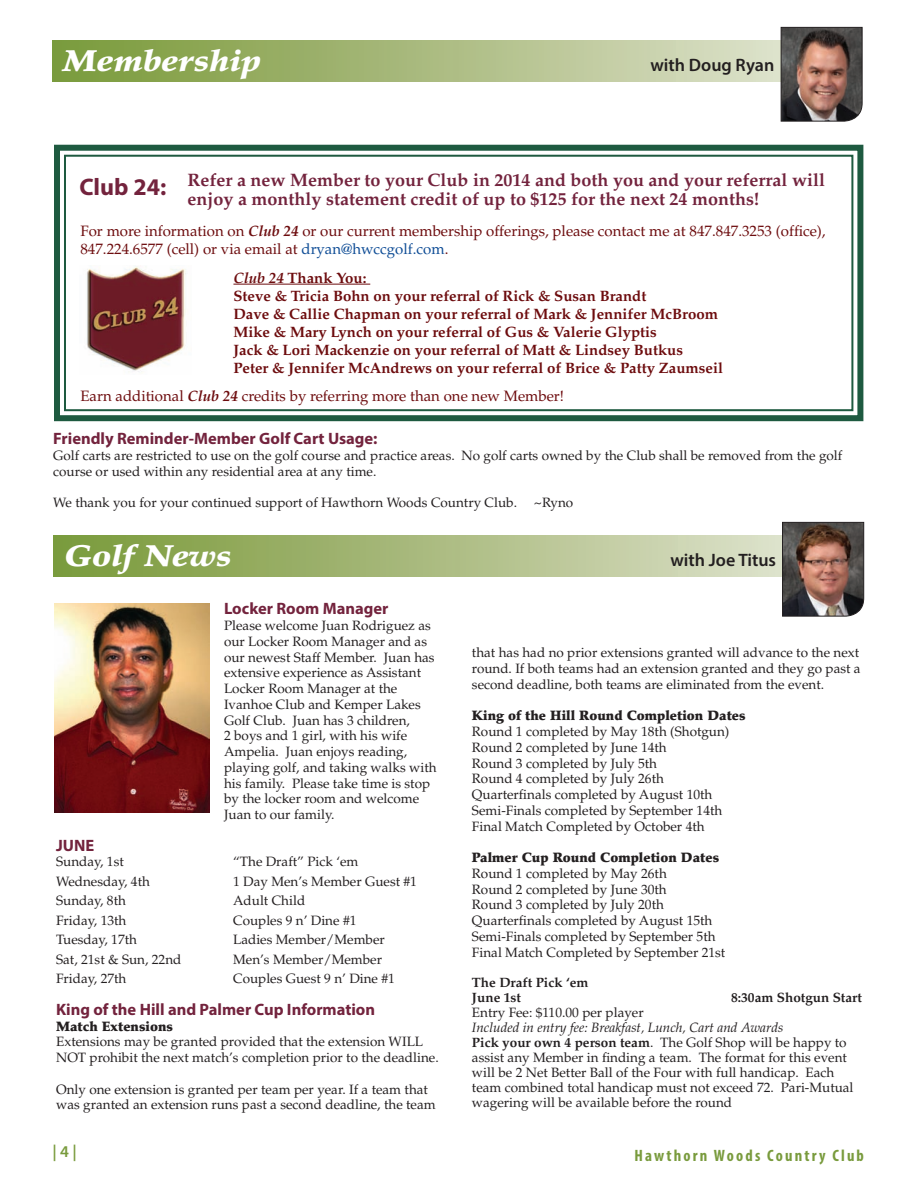
<style>
.page{position:relative;width:918px;height:1188px;background:#fff}
.page>*{position:absolute;margin:0;border:0;box-sizing:border-box;transform-origin:0 0}
.t1{font:italic 900 30px "Palatino";color:#fff;scale:1.11 1}
.t2{font:700 24px "Myriad Pro";color:#73233d}
.t3{font:700 18px/19.5px "Palatino";color:#73233d}
.t4{font:600 18px "Myriad Pro";color:#231f20}
.t5{font:700 16.5px "Myriad Pro";color:#73233d}
.t6{font:700 condensed 16.5px "Myriad Pro";letter-spacing:.13em;color:#799b3d}
.t7{font:600 16.5px "Myriad Pro";color:#799b3d}
.t8{font:700 15px/18px "Palatino";color:#6d0c0e}
.t9{font:15px/18px "Palatino";color:#6d0c0e}
.t10{font:13.5px/15.8px "Palatino";color:#231f20}
.t11{font:900 13.5px "Palatino";color:#231f20}
.t12{font:700 13.5px/15px "Palatino";color:#231f20}
.s1{font-weight:700;font-style:italic}
.s2{color:#0f4d96}
.s3{font-style:italic}
.s4{font-weight:700}
</style>
<div class="page">
<svg style="left:54px;top:144px;width:810px;height:278px"></svg>
<div style="left:64px;top:155px;width:789px;height:256px;border:2px solid #1e5a40"></div>
<div style="left:54px;top:536px;width:729px;height:40px;background:linear-gradient(to right,#789837,#dcdfc8)"></div>
<img style="left:782px;top:522px;width:82px;height:95px">
<div style="left:52px;top:41px;width:729px;height:40px;background:linear-gradient(to right,#789837,#dcdfc8)"></div>
<img style="left:780px;top:27px;width:83px;height:95px">
<img style="left:54px;top:604px;width:156px;height:209px">
<hr style="left:233px;top:284px;width:137px;height:1px;background:#6d0c0e">
<img style="left:79px;top:265px;width:113px;height:109px">
<h1 class="t1" style="left:63px;top:43px;width:180px">Membership</h1>
<h3 class="t4" style="left:651px;top:53px;width:125px">with Doug Ryan</h3>
<h3 class="t3" style="left:188px;top:170px;width:639px">Refer a new Member to your Club in 2014 and both you and your referral will enjoy a monthly statement credit of up to $125 for the next 24 months!</h3>
<p class="t9" style="left:80px;top:222px;width:747px">For more information on <span class="s1">Club 24</span> or our current membership offerings, please contact me at 847.847.3253 (office),<br>847.224.6577 (cell) or via email at <span class="s2">dryan@hwccgolf.com</span>.</p>
<p class="t8" style="left:233px;top:269px;width:491px"><span class="s3">Club 24</span> Thank You:<br>Steve &amp; Tricia Bohn on your referral of Rick &amp; Susan Brandt<br>Dave &amp; Callie Chapman on your referral of Mark &amp; Jennifer McBroom Mike &amp; Mary Lynch on your referral of Gus &amp; Valerie Glyptis<br>Jack &amp; Lori Mackenzie on your referral of Matt &amp; Lindsey Butkus<br>Peter &amp; Jennifer McAndrews on your referral of Brice &amp; Patty Zaumseil</p>
<p class="t9" style="left:80px;top:387px;width:485px">Earn additional <span class="s1">Club 24</span> credits by referring more than one new Member!</p>
<h2 class="t2" style="left:79px;top:172px;width:88px">Club 24:</h2>
<p class="t5" style="left:53px;top:428px;width:326px">Friendly Reminder-Member Golf Cart Usage:</p>
<p class="t10" style="left:53px;top:448px;width:791px">Golf carts are restricted to use on the golf course and practice areas. No golf carts owned by the Club shall be removed from the golf course or used within any residential area at any time.</p>
<p class="t10" style="left:53px;top:495px;width:465px">We thank you for your continued support of Hawthorn Woods Country Club.</p>
<p class="t10" style="left:534px;top:495px;width:41px">~Ryno</p>
<h1 class="t1" style="left:64px;top:538px;width:152px">Golf News</h1>
<h3 class="t4" style="left:670px;top:548px;width:107px">with Joe Titus</h3>
<p class="t5" style="left:224px;top:598px;width:166px">Locker Room Manager</p>
<p class="t10" style="left:224px;top:618px;width:214px">Please welcome Juan Rodriguez as our Locker Room Manager and as our newest Staff Member. Juan has extensive experience as Assistant<br>Locker Room Manager at the<br>Ivanhoe Club and Kemper Lakes<br>Golf Club. Juan has 3 children,<br>2 boys and 1 girl, with his wife<br>Ampelia. Juan enjoys reading, playing golf, and taking walks with his family. Please take time is stop by the locker room and welcome<br>Juan to our family.</p>
<p class="t5" style="left:56px;top:834px;width:40px">JUNE</p>
<p class="t10" style="left:56px;top:854px;width:69px">Sunday, 1st</p>
<p class="t10" style="left:233px;top:854px;width:127px">“The Draft” Pick ‘em</p>
<p class="t10" style="left:56px;top:874px;width:95px">Wednesday, 4th</p>
<p class="t10" style="left:233px;top:874px;width:185px">1 Day Men’s Member Guest #1</p>
<p class="t10" style="left:56px;top:893px;width:71px">Sunday, 8th</p>
<p class="t10" style="left:233px;top:893px;width:74px">Adult Child</p>
<p class="t10" style="left:56px;top:913px;width:72px">Friday, 13th</p>
<p class="t10" style="left:233px;top:913px;width:125px">Couples 9 n’ Dine #1</p>
<p class="t10" style="left:56px;top:932px;width:82px">Tuesday, 17th</p>
<p class="t10" style="left:233px;top:932px;width:153px">Ladies Member/Member</p>
<p class="t10" style="left:56px;top:952px;width:127px">Sat, 21st &amp; Sun, 22nd</p>
<p class="t10" style="left:233px;top:952px;width:150px">Men’s Member/Member</p>
<p class="t10" style="left:56px;top:971px;width:72px">Friday, 27th</p>
<p class="t10" style="left:233px;top:971px;width:163px">Couples Guest 9 n’ Dine #1</p>
<p class="t5" style="left:56px;top:999px;width:321px">King of the Hill and Palmer Cup Information</p>
<p class="t11" style="left:56px;top:1018px;width:119px">Match Extensions</p>
<p class="t10" style="left:56px;top:1034px;width:384px">Extensions may be granted provided that the extension WILL<br>NOT prohibit the next match’s completion prior to the deadline.</p>
<p class="t10" style="left:56px;top:1081px;width:381px">Only one extension is granted per team per year. If a team that was granted an extension runs past a second deadline, the team</p>
<p class="t7" style="left:52px;top:1141px;width:26px">| 4 |</p>
<p class="t10" style="left:472px;top:645px;width:390px;text-align:justify">that has had no prior extensions granted will advance to the next round. If both teams had an extension granted and they go past a second deadline, both teams are eliminated from the event.</p>
<p class="t11" style="left:472px;top:708px;width:275px">King of the Hill Round Completion Dates</p>
<p class="t10" style="left:472px;top:724px;width:259px">Round 1 completed by May 18th (Shotgun)<br>Round 2 completed by June 14th<br>Round 3 completed by July 5th<br>Round 4 completed by July 26th Quarterfinals completed by August 10th Semi-Finals completed by September 14th Final Match Completed by October 4th</p>
<p class="t11" style="left:472px;top:849px;width:249px">Palmer Cup Round Completion Dates</p>
<p class="t10" style="left:472px;top:866px;width:255px">Round 1 completed by May 26th<br>Round 2 completed by June 30th<br>Round 3 completed by July 20th Quarterfinals completed by August 15th Semi-Finals completed by September 5th Final Match Completed by September 21st</p>
<p class="t12" style="left:472px;top:975px;width:118px">The Draft Pick ‘em<br>June 1st</p>
<p class="t12" style="left:731px;top:990px;width:132px">8:30am Shotgun Start</p>
<p class="t10" style="left:472px;top:1005px;width:173px">Entry Fee: $110.00 per player</p>
<p class="t10" style="left:472px;top:1021px;width:383px;line-height:15px"><span class="s3">Included in entry fee: Breakfast, Lunch, Cart and Awards<br></span><span class="s4">Pick your own 4 person team</span>. The Golf Shop will be happy to assist any Member in finding a team. The format for this event will be 2 Net Better Ball of the Four with full handicap. Each team combined total handicap must not exceed 72. Pari-Mutual wagering will be available before the round</p>
<p class="t6" style="left:635px;top:1145px;width:231px">Hawthorn Woods Country Club</p>
</div>
